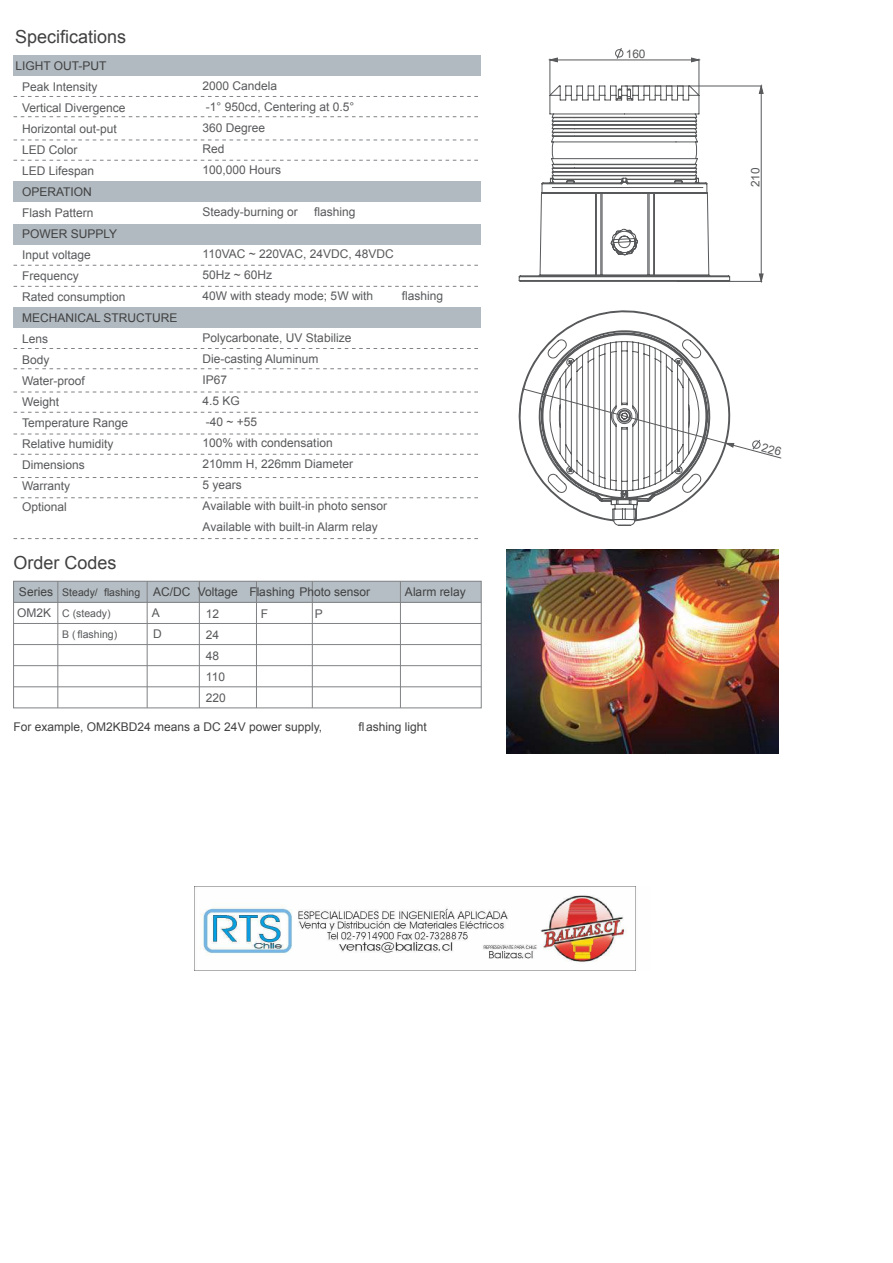
<style>
.page{position:relative;width:893px;height:1263px;background:#fff}
.page>*{position:absolute;margin:0;border:0;box-sizing:border-box;transform-origin:0 0}
.t1{font:18px "Arial";color:#414142}
.t2{font:12px/21px "Arial";color:#58595b}
.t3{font:12px/21.1px "Arial";color:#414142}
.t4{font:11.85px "Arial Unicode MS";color:#58595b}
.t5{font:10.5px/21px "Arial";color:#58595b}
.s1{font-size:10.5px}
.s2{color:#58595b}
</style>
<div class="page">
<div style="left:14px;top:181px;width:467px;height:21px;background:#b1bac0"></div>
<div style="left:14px;top:56px;width:467px;height:20px;background:#b1bac0"></div>
<div style="left:14px;top:224px;width:467px;height:20px;background:#b1bac0"></div>
<div style="left:14px;top:307px;width:467px;height:21px;background:#b1bac0"></div>
<svg style="left:14px;top:96px;width:464px;height:1px"></svg>
<svg style="left:14px;top:116px;width:464px;height:1px"></svg>
<svg style="left:14px;top:140px;width:464px;height:1px"></svg>
<svg style="left:14px;top:160px;width:464px;height:1px"></svg>
<svg style="left:14px;top:265px;width:464px;height:1px"></svg>
<svg style="left:14px;top:286px;width:464px;height:1px"></svg>
<svg style="left:14px;top:348px;width:464px;height:1px"></svg>
<svg style="left:14px;top:368px;width:464px;height:1px"></svg>
<svg style="left:14px;top:392px;width:464px;height:1px"></svg>
<svg style="left:14px;top:412px;width:464px;height:1px"></svg>
<svg style="left:14px;top:434px;width:464px;height:1px"></svg>
<svg style="left:14px;top:454px;width:464px;height:1px"></svg>
<svg style="left:14px;top:477px;width:464px;height:1px"></svg>
<svg style="left:14px;top:497px;width:464px;height:1px"></svg>
<svg style="left:14px;top:538px;width:464px;height:1px"></svg>
<hr style="left:550px;top:59px;width:1px;height:35px;background:#58595b">
<hr style="left:699px;top:59px;width:1px;height:35px;background:#58595b">
<svg style="left:549px;top:48px;width:150px;height:14px"></svg>
<svg style="left:760px;top:86px;width:4px;height:196px"></svg>
<svg style="left:518px;top:85px;width:242px;height:441px"></svg>
<img style="left:506px;top:549px;width:273px;height:204px">
<svg style="left:13px;top:581px;width:469px;height:127px"></svg>
<svg style="left:13px;top:686px;width:469px;height:1px"></svg>
<svg style="left:13px;top:665px;width:469px;height:1px"></svg>
<svg style="left:13px;top:644px;width:469px;height:1px"></svg>
<svg style="left:13px;top:623px;width:469px;height:1px"></svg>
<svg style="left:13px;top:602px;width:469px;height:1px"></svg>
<hr style="left:312px;top:581px;width:1px;height:127px;background:#808285">
<hr style="left:400px;top:581px;width:1px;height:127px;background:#808285">
<hr style="left:256px;top:581px;width:1px;height:127px;background:#808285">
<hr style="left:199px;top:581px;width:1px;height:127px;background:#808285">
<hr style="left:147px;top:581px;width:1px;height:127px;background:#808285">
<hr style="left:58px;top:581px;width:1px;height:127px;background:#808285">
<img style="left:194px;top:887px;width:442px;height:84px">
<svg style="left:522px;top:388px;width:260px;height:70px"></svg>
<h1 class="t1" style="left:15px;top:30px;width:113px">Specifications</h1>
<p class="t3" style="left:16px;top:57px;width:93px">LIGHT OUT-PUT</p>
<p class="t2" style="left:22px;top:78px;width:105px">Peak Intensity<br>Vertical Divergence<br>Horizontal out-put<br>LED Color<br>LED Lifespan</p>
<p class="t3" style="left:22px;top:183px;width:71px">OPERATION</p>
<p class="t2" style="left:22px;top:204px;width:73px">Flash Pattern</p>
<p class="t3" style="left:22px;top:225px;width:97px">POWER SUPPLY</p>
<p class="t2" style="left:22px;top:246px;width:105px">Input voltage<br>Frequency<br>Rated consumption</p>
<p class="t3" style="left:22px;top:309px;width:157px">MECHANICAL STRUCTURE</p>
<p class="t2" style="left:22px;top:330px;width:108px">Lens<br>Body<br>Water-proof<br>Weight<br>Temperature Range<br>Relative humidity<br>Dimensions<br>Warranty<br>Optional</p>
<p class="t2" style="left:203px;top:77px;width:153px">2000 Candela<br>-1° 950cd, Centering at 0.5°<br>360 Degree<br>Red<br>100,000 Hours</p>
<p class="t2" style="left:203px;top:203px;width:97px">Steady-burning or</p>
<p class="t2" style="left:314px;top:203px;width:43px">flashing</p>
<p class="t2" style="left:203px;top:245px;width:193px">110VAC ~ 220VAC, 24VDC, 48VDC<br>50Hz ~ 60Hz<br>40W with steady mode; 5W with</p>
<p class="t2" style="left:203px;top:329px;width:186px">Polycarbonate, UV Stabilize<br>Die-casting Aluminum<br>IP67<br>4.5 KG<br>-40 ~ +55<br>100% with condensation<br>210mm H, 226mm Diameter<br>5 years<br>Available with built-in photo sensor<br>Available with built-in Alarm relay</p>
<h1 class="t1" style="left:14px;top:556px;width:105px">Order Codes</h1>
<p class="t3" style="left:17px;top:582px;width:355px">Series <span class="s1">Steady/ flashing</span> AC/DC Voltage Flashing Photo sensor<br><span class="s2">OM2K</span></p>
<p class="t5" style="left:62px;top:604px;width:56px">C (steady)<br>B ( flashing)</p>
<p class="t2" style="left:152px;top:603px;width:11px">A<br>D</p>
<p class="t2" style="left:261px;top:604px;width:9px">F</p>
<p class="t2" style="left:315px;top:604px;width:10px">P</p>
<p class="t2" style="left:206px;top:604px;width:22px">12<br>24<br>48<br>110<br>220</p>
<p class="t2" style="left:402px;top:287px;width:43px">flashing</p>
<p class="t3" style="left:405px;top:582px;width:62px">Alarm relay</p>
<p class="t3" style="left:14px;top:717px;width:310px">For example, OM2KBD24 means a DC 24V power supply,</p>
<p class="t3" style="left:358px;top:717px;width:70px">flashing light</p>
<p class="t4" style="left:626px;top:50px;width:21px">160</p>
<p class="t4" style="left:751px;top:187px;width:21px;rotate:-90deg">210</p>
</div>
